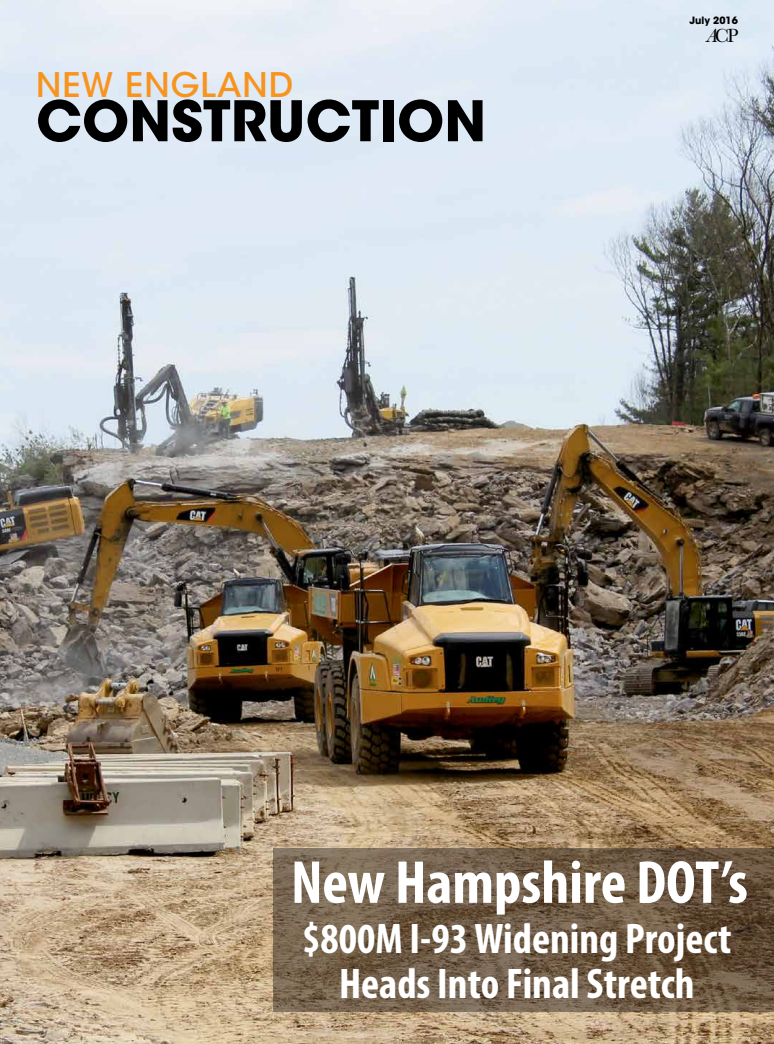
<style>
.page{position:relative;width:774px;height:1044px;background:#fff}
.page>*{position:absolute;margin:0;border:0;box-sizing:border-box;transform-origin:0 0}
.t1{font:700 condensed 61.2px "Myriad Pro";color:#fff}
.t2{font:700 55.5px "ITC Avant Garde Std";color:#000}
.t3{font:700 condensed 43px/45px "Myriad Pro";color:#fff;text-align:center}
.t4{font:500 33.7px "ITC Avant Garde Std";letter-spacing:.03em;color:#f7941d}
.t5{font:19.7px "Baskerville";color:#000}
.t6{font:700 10px "ITC Avant Garde Std";color:#000}
.s1{font-style:italic}
</style>
<div class="page">
<img style="left:0;top:0;width:774px;height:1044px">
<svg style="left:274px;top:848px;width:500px;height:164px;background:#6f5c46"></svg>
<p class="t4" style="left:36px;top:64px;width:259px">NEW ENGLAND</p>
<p class="t2" style="left:36px;top:85px;width:452px">CONSTRUCTION</p>
<p class="t6" style="left:690px;top:14px;width:50px">July 2016</p>
<p class="t5" style="left:707px;top:23px;width:33px"><span class="s1">A</span>CP</p>
<h1 class="t1" style="left:291px;top:844px;width:458px">New Hampshire DOT’s</h1>
<p class="t3" style="left:302px;top:916px;width:431px">$800M I-93 Widening Project<br>Heads Into Final Stretch</p>
</div>
